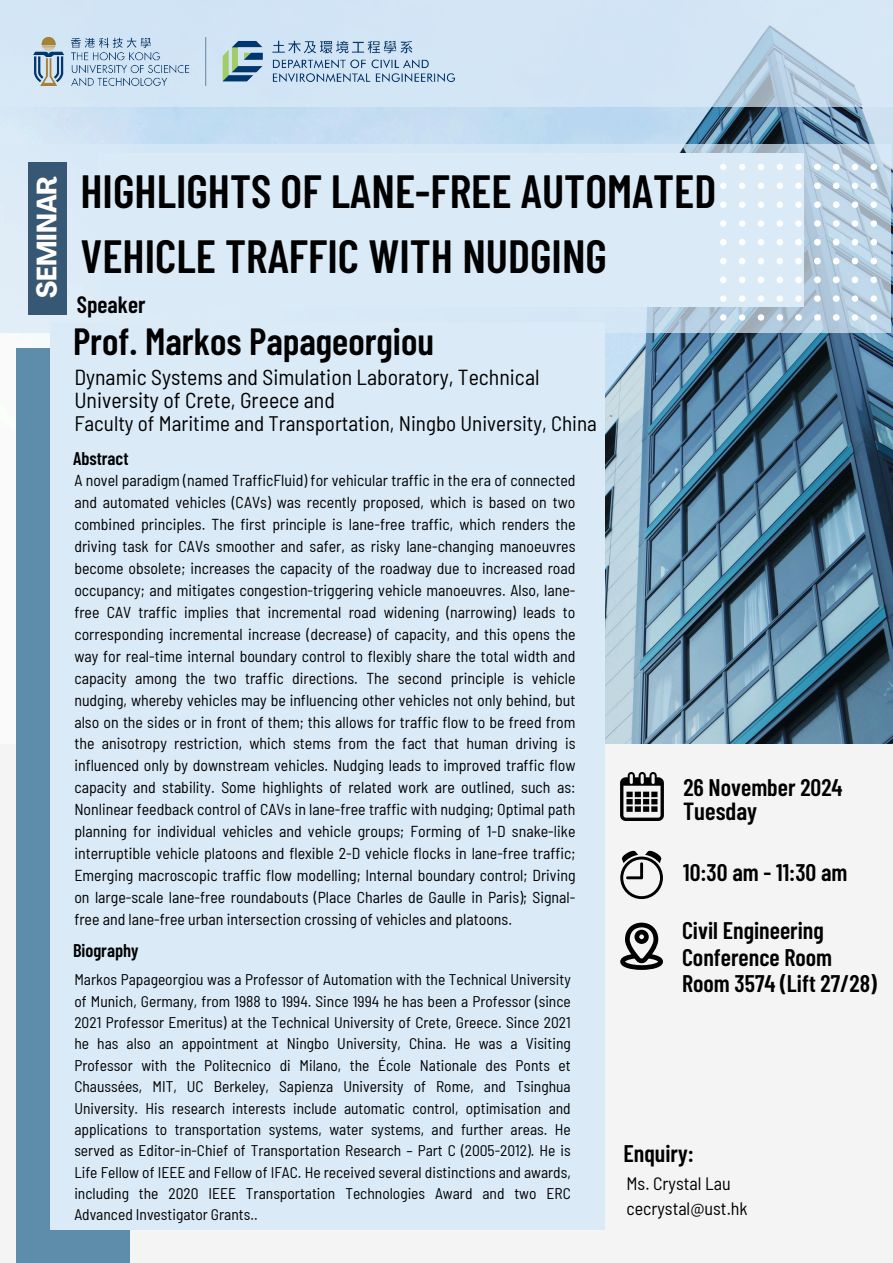
<style>
.page{position:relative;width:893px;height:1263px;background:#f4f4f4}
.page>*{position:absolute;margin:0;border:0;box-sizing:border-box;transform-origin:0 0}
.t1{font:600 46.5px/64.7px "Barlow Condensed";color:#000}
.t2{font:600 37.88px "Barlow Condensed";color:#000}
.t3{font:700 condensed 27.6px "Agrandir";color:#fff}
.t4{font:600 24.75px "Barlow Condensed";color:#000}
.t5{font:600 24px/26.4px "Barlow Condensed";color:#000}
.t6{font:600 23.55px "Barlow Condensed";color:#000}
.t7{font:semi-condensed 21.75px/23.6px "Barlow";color:#000}
.t8{font:semi-condensed 21px "Barlow";color:#000}
.t9{font:600 18.38px "Barlow Condensed";color:#000}
.t10{font:semi-condensed 18px "Barlow";color:#000}
.t11{font:semi-condensed 15.9px/21.9px "Barlow";color:#000;text-align:justify}
.t12{font:semi-condensed 15.45px/21.4px "Barlow";color:#000;text-align:justify}
</style>
<div class="page">
<img style="left:0;top:107px;width:893px;height:637px">
<svg style="left:0;top:144px;width:890px;height:189px;background:#d2e3f1"></svg>
<div style="left:28px;top:162px;width:38px;height:153px;background:#365874"></div>
<div style="left:98px;top:153px;width:705px;height:154px;background:#daeaf7"></div>
<div style="left:16px;top:348px;width:114px;height:915px;background:#5e8dac"></div>
<div style="left:50px;top:323px;width:554px;height:907px;background:#daeaf7"></div>
<img style="left:620px;top:772px;width:43px;height:48px">
<svg style="left:620px;top:850px;width:43px;height:49px"></svg>
<svg style="left:620px;top:923px;width:43px;height:47px"></svg>
<svg style="left:646px;top:148px;width:231px;height:173px"></svg>
<svg style="left:0;top:0;width:893px;height:107px;background:#cfe2f2"></svg>
<img style="left:29px;top:33px;width:429px;height:56px">
<h4 class="t3" style="left:36px;top:298px;width:123px;rotate:-90deg">SEMINAR</h4>
<h2 class="t1" style="left:80px;top:157px;width:637px">HIGHLIGHTS OF LANE-FREE AUTOMATED<br>VEHICLE TRAFFIC WITH NUDGING</h2>
<h4 class="t6" style="left:77px;top:289px;width:70px">Speaker</h4>
<h1 class="t2" style="left:73px;top:318px;width:362px">Prof. Markos Papageorgiou</h1>
<p class="t7" style="left:74px;top:364px;width:467px">Dynamic Systems and Simulation Laboratory, Technical<br>University of Crete, Greece and</p>
<p class="t8" style="left:74px;top:410px;width:524px">Faculty of Maritime and Transportation, Ningbo University, China</p>
<p class="t9" style="left:73px;top:446px;width:57px">Abstract</p>
<h5 class="t11" style="left:74px;top:469px;width:502px">A novel paradigm (named TrafficFluid) for vehicular traffic in the era of connected and automated vehicles (CAVs) was recently proposed, which is based on two combined principles. The first principle is lane-free traffic, which renders the driving task for CAVs smoother and safer, as risky lane-changing manoeuvres become obsolete; increases the capacity of the roadway due to increased road occupancy; and mitigates congestion-triggering vehicle manoeuvres. Also, lane&shy;free CAV traffic implies that incremental road widening (narrowing) leads to corresponding incremental increase (decrease) of capacity, and this opens the way for real-time internal boundary control to flexibly share the total width and capacity among the two traffic directions. The second principle is vehicle nudging, whereby vehicles may be influencing other vehicles not only behind, but also on the sides or in front of them; this allows for traffic flow to be freed from the anisotropy restriction, which stems from the fact that human driving is influenced only by downstream vehicles. Nudging leads to improved traffic flow capacity and stability. Some highlights of related work are outlined, such as:<br>Nonlinear feedback control of CAVs in lane-free traffic with nudging; Optimal path planning for individual vehicles and vehicle groups; Forming of 1-D snake-like interruptible vehicle platoons and flexible 2-D vehicle flocks in lane-free traffic; Emerging macroscopic traffic flow modelling; Internal boundary control; Driving on large-scale lane-free roundabouts (Place Charles de Gaulle in Paris); Signal&shy;free and lane-free urban intersection crossing of vehicles and platoons.</h5>
<p class="t9" style="left:73px;top:939px;width:67px">Biography</p>
<h4 class="t12" style="left:74px;top:968px;width:498px">Markos Papageorgiou was a Professor of Automation with the Technical University of Munich, Germany, from 1988 to 1994. Since 1994 he has been a Professor (since 2021 Professor Emeritus) at the Technical University of Crete, Greece. Since 2021 he has also an appointment at Ningbo University, China. He was a Visiting Professor with the Politecnico di Milano, the École Nationale des Ponts et Chaussées, MIT, UC Berkeley, Sapienza University of Rome, and Tsinghua University. His research interests include automatic control, optimisation and applications to transportation systems, water systems, and further areas. He served as Editor-in-Chief of Transportation Research – Part C (2005-2012). He is Life Fellow of IEEE and Fellow of IFAC. He received several distinctions and awards, including the 2020 IEEE Transportation Technologies Award and two ERC Advanced Investigator Grants..</h4>
<h6 class="t5" style="left:683px;top:773px;width:161px">26 November 2024</h6>
<p class="t4" style="left:683px;top:795px;width:75px">Tuesday</p>
<p class="t5" style="left:683px;top:858px;width:166px">10:30 am - 11:30 am</p>
<h6 class="t5" style="left:682px;top:916px;width:196px">Civil Engineering<br>Conference Room<br>Room 3574 (Lift 27/28)</h6>
<p class="t5" style="left:623px;top:1139px;width:72px">Enquiry:</p>
<h4 class="t10" style="left:626px;top:1172px;width:106px">Ms. Crystal Lau</h4>
<h4 class="t10" style="left:626px;top:1197px;width:123px">cecrystal@ust.hk</h4>
</div>
